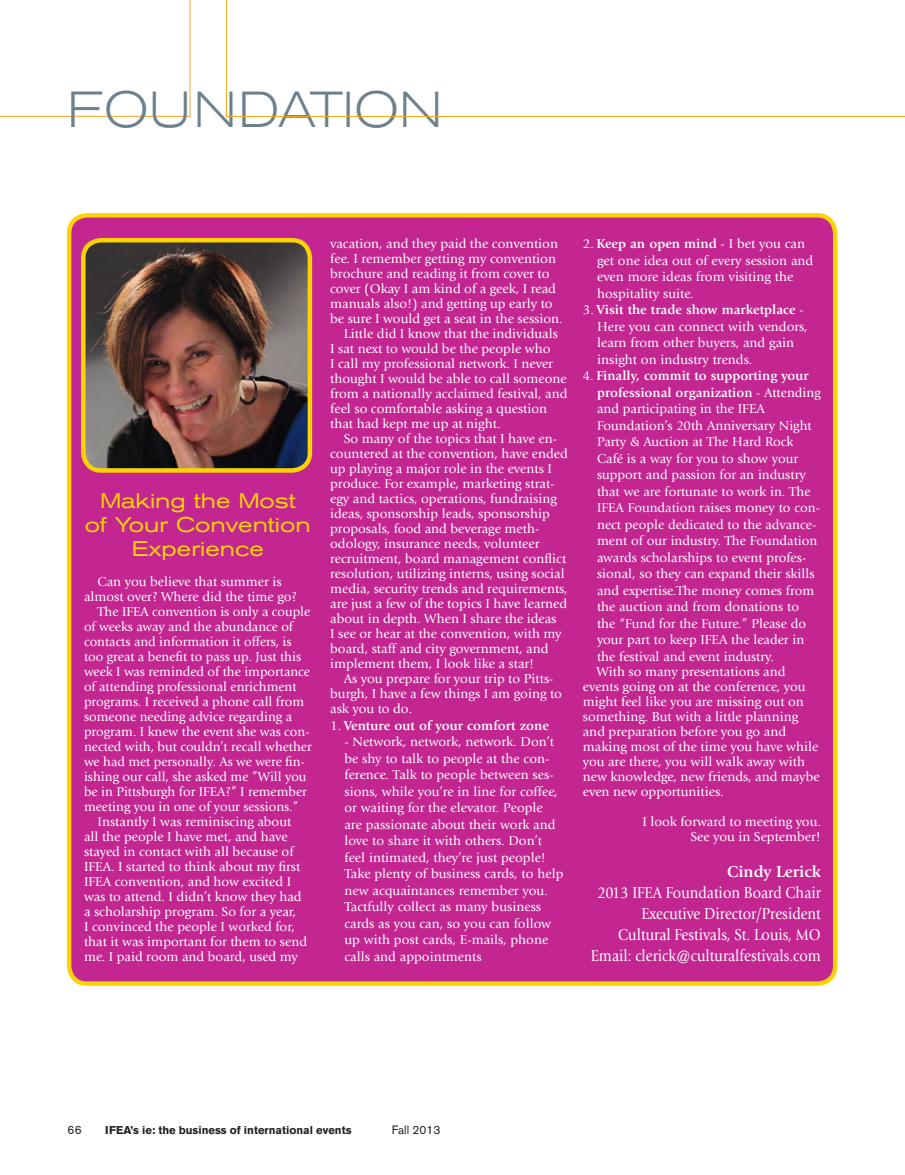
<style>
.page{position:relative;width:905px;height:1175px;background:#fff}
.page>*{position:absolute;margin:0;border:0;box-sizing:border-box;transform-origin:0 0}
.Body_Text{font:300 expanded 50.1px "Akzidenz Grotesk BE";letter-spacing:.02em;color:#6c818c;scale:.95 1}
.t1{font:expanded 21px/24px "Akzidenz Grotesk BE";color:#fed304;text-align:center}
.Body_Text_No_Indent{font:16.5px "Giovanni";color:#fff;scale:.89 1}
.Body_Text_No_Indent-2{font:700 16.5px "Giovanni";color:#fff}
.Body_Text_Reverse{font:13.5px/15px "Giovanni";color:#fff}
.Bullet_Text{font:13.5px/16.5px "Giovanni";color:#fff}
.Bullet_Text-2{font:700 13.5px "Giovanni";color:#fff}
.t2{font:12px "Akzidenz Grotesk BE";color:#231f20}
.t3{font:700 11.25px "Akzidenz Grotesk BE";color:#231f20}
.s1{font-weight:400}
.s2{font-weight:700}
</style>
<div class="page">
<div style="left:69px;top:215px;width:766px;height:768px;background:#c32591;border-radius:18px"></div>
<div style="left:67px;top:213px;width:770px;height:773px;border:4px solid #fed304;border-radius:18px"></div>
<img style="left:86px;top:243px;width:221px;height:225px">
<div style="left:81px;top:238px;width:231px;height:235px;border:4px solid #fed304;border-radius:18px"></div>
<svg style="left:0;top:0;width:191px;height:117px"></svg>
<svg style="left:226px;top:0;width:678px;height:117px"></svg>
<p class="Body_Text" style="left:68px;top:81px;width:396px">FOUNDATION</p>
<p class="t1" style="left:85px;top:488px;width:227px">Making the Most<br>of Your Convention<br>Experience</p>
<p class="Body_Text_Reverse" style="left:84px;top:574px;width:214px;text-align:center">Can you believe that summer is almost over? Where did the time go?</p>
<p class="Body_Text_Reverse" style="left:84px;top:604px;width:229px;text-indent:13px">The IFEA convention is only a couple of weeks away and the abundance of contacts and information it offers, is too great a benefit to pass up. Just this week I was reminded of the importance of attending professional enrichment programs. I received a phone call from someone needing advice regarding a program. I knew the event she was con&shy;nected with, but couldn’t recall whether we had met personally. As we were fin&shy;ishing our call, she asked me ”Will you be in Pittsburgh for IFEA?” I remember meeting you in one of your sessions.”</p>
<p class="Body_Text_Reverse" style="left:84px;top:814px;width:225px;text-indent:14px">Instantly I was reminiscing about all the people I have met, and have stayed in contact with all because of IFEA. I started to think about my first IFEA convention, and how excited I was to attend. I didn’t know they had a scholarship program. So for a year,<br>I convinced the people I worked for, that it was important for them to send me. I paid room and board, used my</p>
<p class="Body_Text_Reverse" style="left:330px;top:236px;width:234px">vacation, and they paid the convention fee. I remember getting my convention brochure and reading it from cover to cover (Okay I am kind of a geek, I read manuals also!) and getting up early to be sure I would get a seat in the session.</p>
<p class="Body_Text_Reverse" style="left:330px;top:326px;width:239px;text-indent:14px">Little did I know that the individuals<br>I sat next to would be the people who<br>I call my professional network. I never thought I would be able to call someone from a nationally acclaimed festival, and feel so comfortable asking a question that had kept me up at night.</p>
<p class="Body_Text_Reverse" style="left:330px;top:431px;width:239px;text-indent:14px">So many of the topics that I have en&shy;countered at the convention, have ended up playing a major role in the events I produce. For example, marketing strat&shy;egy and tactics, operations, fundraising ideas, sponsorship leads, sponsorship proposals, food and beverage meth&shy;odology, insurance needs, volunteer recruitment, board management conflict resolution, utilizing interns, using social media, security trends and requirements, are just a few of the topics I have learned about in depth. When I share the ideas<br>I see or hear at the convention, with my board, staff and city government, and implement them, I look like a star!</p>
<p class="Body_Text_Reverse" style="left:330px;top:671px;width:233px;text-indent:14px">As you prepare for your trip to Pitts&shy;burgh, I have a few things I am going to ask you to do.</p>
<p class="Bullet_Text-2" style="left:330px;top:717px;width:220px"><span class="s1">1.</span> Venture out of your comfort zone</p>
<p class="Bullet_Text" style="left:344px;top:733px;width:220px">- Network, network, network. Don’t be shy to talk to people at the con&shy;ference. Talk to people between ses&shy;sions, while you’re in line for coffee, or waiting for the elevator. People are passionate about their work and love to share it with others. Don’t feel intimated, they’re just people!<br>Take plenty of business cards, to help new acquaintances remember you.<br>Tactfully collect as many business cards as you can, so you can follow up with post cards, E-mails, phone calls and appointments</p>
<p class="Bullet_Text" style="left:597px;top:235px;width:218px;text-indent:-14px">2. <span class="s2">Keep an open mind</span> - I bet you can get one idea out of every session and even more ideas from visiting the hospitality suite.</p>
<p class="Bullet_Text" style="left:597px;top:301px;width:212px;text-indent:-14px">3. <span class="s2">Visit the trade show marketplace</span> - Here you can connect with vendors, learn from other buyers, and gain insight on industry trends.</p>
<p class="Bullet_Text" style="left:597px;top:367px;width:225px;text-indent:-14px">4. <span class="s2">Finally, commit to supporting your professional organization</span> - Attending and participating in the IFEA Foundation’s 20th Anniversary Night Party &amp; Auction at The Hard Rock Café is a way for you to show your support and passion for an industry that we are fortunate to work in. The IFEA Foundation raises money to con&shy;nect people dedicated to the advance&shy;ment of our industry. The Foundation awards scholarships to event profes&shy;sional, so they can expand their skills and expertise.The money comes from the auction and from donations to<br>the “Fund for the Future.” Please do your part to keep IFEA the leader in the festival and event industry.</p>
<p class="Body_Text_Reverse" style="left:583px;top:664px;width:238px;text-indent:14px">With so many presentations and events going on at the conference, you might feel like you are missing out on something. But with a little planning and preparation before you go and making most of the time you have while you are there, you will walk away with new knowledge, new friends, and maybe even new opportunities.</p>
<p class="Body_Text_Reverse" style="left:642px;top:814px;width:180px">I look forward to meeting you.</p>
<p class="Body_Text_Reverse" style="left:690px;top:829px;width:132px">See you in September!</p>
<p class="Body_Text_No_Indent-2" style="left:727px;top:861px;width:95px">Cindy Lerick</p>
<p class="Body_Text_No_Indent" style="left:597px;top:883px;width:252px">2013 IFEA Foundation Board Chair</p>
<p class="Body_Text_No_Indent" style="left:641px;top:904px;width:203px">Executive Director/President</p>
<p class="Body_Text_No_Indent" style="left:618px;top:925px;width:229px">Cultural Festivals, St. Louis, MO</p>
<p class="Body_Text_No_Indent" style="left:590px;top:946px;width:260px">Email: clerick@culturalfestivals.com</p>
<p class="t2" style="left:68px;top:1123px;width:16px">66</p>
<p class="t3" style="left:105px;top:1124px;width:248px">IFEA’s ie: the business of international events</p>
<p class="t2" style="left:392px;top:1123px;width:50px">Fall 2013</p>
</div>
